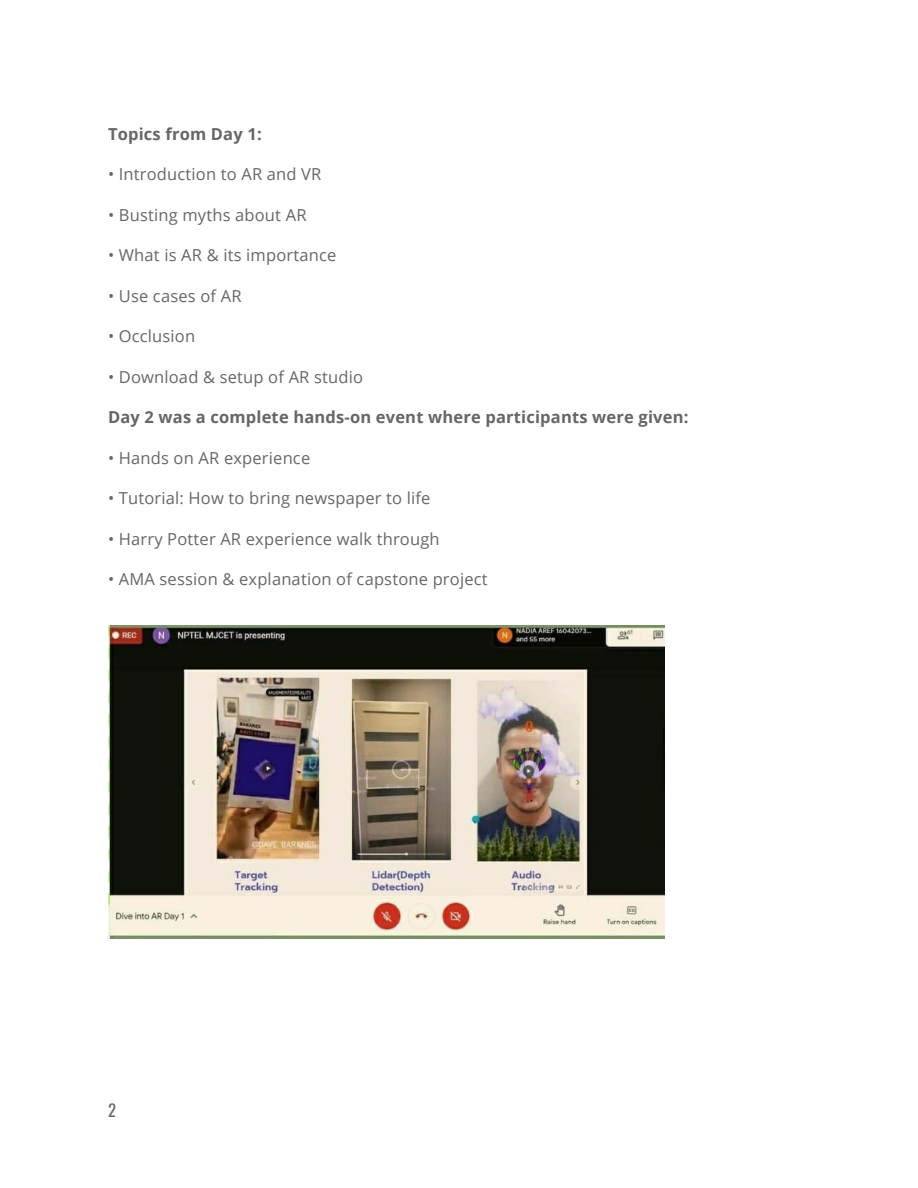
<style>
.page{position:relative;width:918px;height:1188px;background:#fff}
.page>*{position:absolute;margin:0;border:0;box-sizing:border-box;transform-origin:0 0}
.t1{font:16.5px "Open Sans";letter-spacing:.01em;color:#666}
.t2{font:700 16.5px "Open Sans";letter-spacing:.01em;color:#666}
.t3{font:16.5px "Oswald";color:#666}
</style>
<div class="page">
<img style="left:108px;top:626px;width:557px;height:312px">
<p class="t2" style="left:108px;top:122px;width:155px">Topics from Day 1:</p>
<p class="t1" style="left:108px;top:163px;width:215px">• Introduction to AR and VR</p>
<p class="t1" style="left:108px;top:203px;width:200px">• Busting myths about AR</p>
<p class="t1" style="left:108px;top:244px;width:230px">• What is AR &amp; its importance</p>
<p class="t1" style="left:108px;top:284px;width:135px">• Use cases of AR</p>
<p class="t1" style="left:108px;top:325px;width:89px">• Occlusion</p>
<p class="t1" style="left:108px;top:365px;width:257px">• Download &amp; setup of AR studio</p>
<p class="t2" style="left:108px;top:406px;width:582px">Day 2 was a complete hands-on event where participants were given:</p>
<p class="t1" style="left:108px;top:446px;width:204px">• Hands on AR experience</p>
<p class="t1" style="left:108px;top:487px;width:324px">• Tutorial: How to bring newspaper to life</p>
<p class="t1" style="left:108px;top:527px;width:333px">• Harry Potter AR experience walk through</p>
<p class="t1" style="left:108px;top:568px;width:381px">• AMA session &amp; explanation of capstone project</p>
<p class="t3" style="left:108px;top:1097px;width:9px">2</p>
</div>
